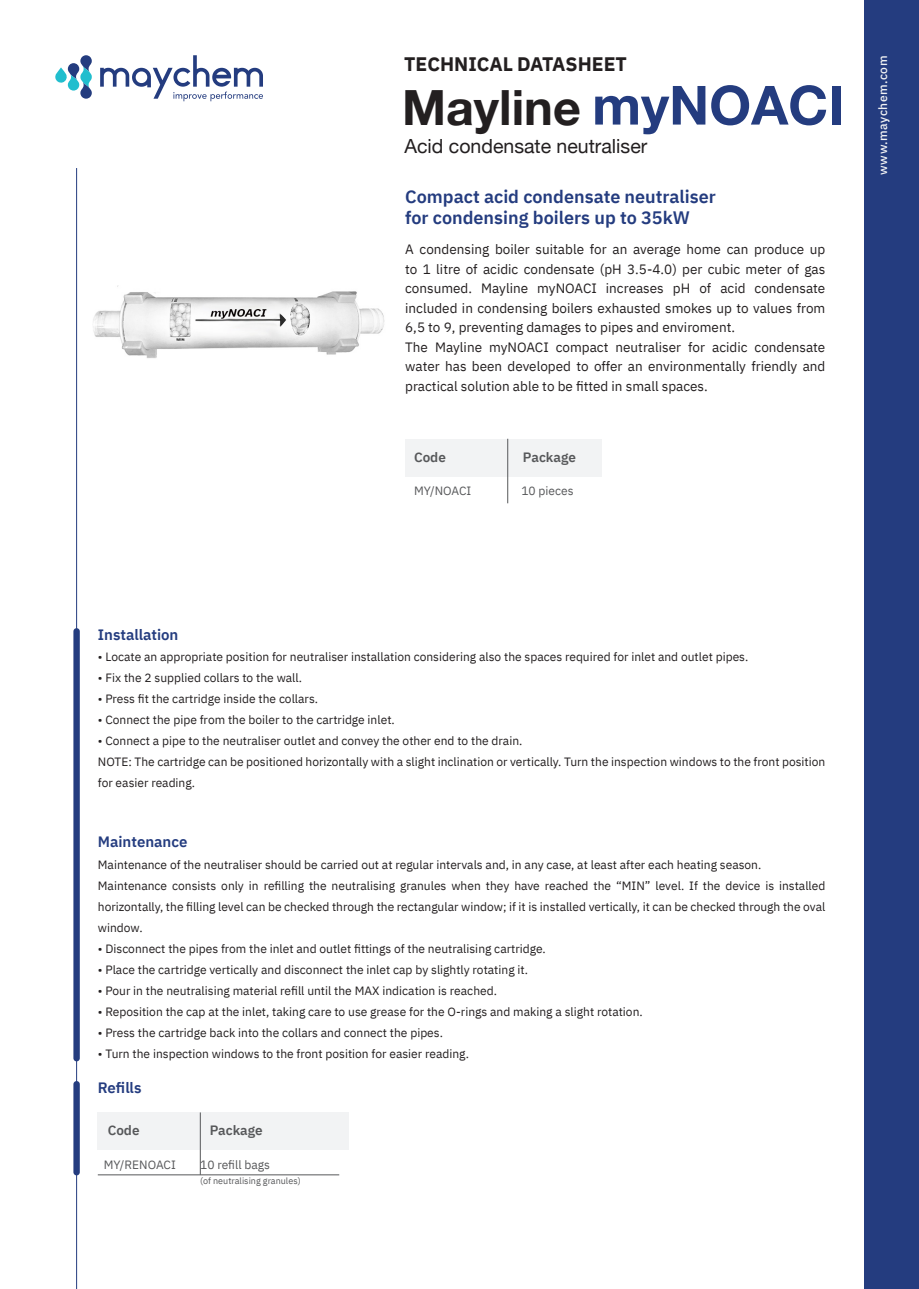
<style>
.page{position:relative;width:919px;height:1289px;background:#fff}
.page>*{position:absolute;margin:0;border:0;box-sizing:border-box;transform-origin:0 0}
.t1{font:700 48.6px "Helvetica Neue";color:#231f20}
.t2{font:19.5px "Helvetica Neue";color:#231f20}
.t3{font:700 19.5px "IBM Plex Sans";color:#231f20}
.t4{font:600 18px/21.6px "IBM Plex Sans";color:#243c7f}
.t5{font:600 15px "IBM Plex Sans";color:#243c7f}
.t6{font:13.5px/19.5px "IBM Plex Sans";color:#231f20}
.t7{font:600 13.5px "IBM Plex Sans";color:#57585a}
.t8{font:12px/21px "IBM Plex Sans";color:#231f20}
.t9{font:12px "IBM Plex Sans";color:#57585a}
.t10{font:500 12px "IBM Plex Sans";letter-spacing:.04em;color:#f2f3f4}
.t11{font:9px "IBM Plex Sans";color:#57585a}
.s1{font-size:54px;color:#243c7f}
</style>
<div class="page">
<hr style="left:76px;top:168px;width:1px;height:1120px;background:#243c7f">
<div style="left:864px;top:0;width:54px;height:1288px;background:#243c7f"></div>
<div style="left:73px;top:628px;width:7px;height:433px;background:#243c7f;border-radius:3px"></div>
<div style="left:73px;top:1081px;width:7px;height:94px;background:#243c7f;border-radius:3px"></div>
<img style="left:93px;top:285px;width:292px;height:73px">
<svg style="left:100px;top:55px;width:163px;height:46px"></svg>
<svg style="left:55px;top:55px;width:37px;height:44px"></svg>
<div style="left:405px;top:439px;width:196px;height:37px;background:#f2f3f4"></div>
<hr style="left:507px;top:439px;width:1px;height:64px;background:#57585a">
<div style="left:98px;top:1112px;width:251px;height:38px;background:#f2f3f4"></div>
<hr style="left:200px;top:1112px;width:1px;height:62px;background:#57585a">
<hr style="left:98px;top:1174px;width:241px;height:1px;background:#57585a">
<h2 class="t3" style="left:404px;top:48px;width:224px">TECHNICAL DATASHEET</h2>
<h1 class="t1" style="left:402px;top:77px;width:443px">Mayline <span class="s1">myNOACI</span></h1>
<h2 class="t2" style="left:404px;top:132px;width:244px">Acid condensate neutraliser</h2>
<h3 class="t4" style="left:405px;top:184px;width:312px">Compact acid condensate neutraliser for condensing boilers up to 35kW</h3>
<p class="t6" style="left:405px;top:238px;width:421px">A condensing boiler suitable for an average home can produce up to 1 litre of acidic condensate (pH 3.5-4.0) per cubic meter of gas consumed. Mayline myNOACI increases pH of acid condensate included in condensing boilers exhausted smokes up to values from 6,5 to 9, preventing damages to pipes and enviroment.<br>The Mayline myNOACI compact neutraliser for acidic condensate water has been developed to offer an environmentally friendly and practical solution able to be fitted in small spaces.</p>
<p class="t7" style="left:414px;top:446px;width:33px">Code</p>
<p class="t7" style="left:523px;top:446px;width:54px">Package</p>
<p class="t9" style="left:414px;top:482px;width:59px">MY/NOACI</p>
<p class="t9" style="left:521px;top:482px;width:54px">10 pieces</p>
<p class="t10" style="left:873px;top:175px;width:120px;rotate:-90deg">www.maychem.com</p>
<p class="t5" style="left:98px;top:622px;width:82px">Installation</p>
<p class="t8" style="left:98px;top:645px;width:652px">• Locate an appropriate position for neutraliser installation considering also the spaces required for inlet and outlet pipes.</p>
<p class="t8" style="left:98px;top:666px;width:206px">• Fix the 2 supplied collars to the wall.</p>
<p class="t8" style="left:98px;top:687px;width:222px">• Press fit the cartridge inside the collars.</p>
<p class="t8" style="left:98px;top:708px;width:298px">• Connect the pipe from the boiler to the cartridge inlet.</p>
<p class="t8" style="left:98px;top:729px;width:729px">• Connect a pipe to the neutraliser outlet and convey the other end to the drain.<br>NOTE: The cartridge can be positioned horizontally with a slight inclination or vertically. Turn the inspection windows to the front position for easier reading.</p>
<p class="t5" style="left:98px;top:829px;width:91px">Maintenance</p>
<p class="t8" style="left:98px;top:853px;width:729px">Maintenance of the neutraliser should be carried out at regular intervals and, in any case, at least after each heating season.<br>Maintenance consists only in refilling the neutralising granules when they have reached the “MIN” level. If the device is installed horizontally, the filling level can be checked through the rectangular window; if it is installed vertically, it can be checked through the oval window.</p>
<p class="t8" style="left:98px;top:937px;width:449px">• Disconnect the pipes from the inlet and outlet fittings of the neutralising cartridge.</p>
<p class="t8" style="left:98px;top:958px;width:431px">• Place the cartridge vertically and disconnect the inlet cap by slightly rotating it.</p>
<p class="t8" style="left:98px;top:979px;width:400px">• Pour in the neutralising material refill until the MAX indication is reached.</p>
<p class="t8" style="left:98px;top:1000px;width:546px">• Reposition the cap at the inlet, taking care to use grease for the O-rings and making a slight rotation.</p>
<p class="t8" style="left:98px;top:1021px;width:346px">• Press the cartridge back into the collars and connect the pipes.</p>
<p class="t8" style="left:98px;top:1042px;width:372px">• Turn the inspection windows to the front position for easier reading.</p>
<p class="t5" style="left:98px;top:1075px;width:45px">Refills</p>
<p class="t7" style="left:108px;top:1119px;width:33px">Code</p>
<p class="t7" style="left:210px;top:1119px;width:54px">Package</p>
<p class="t9" style="left:104px;top:1155px;width:73px">MY/RENOACI</p>
<p class="t9" style="left:200px;top:1155px;width:71px">10 refill bags</p>
<p class="t11" style="left:200px;top:1173px;width:102px">(of neutralising granules)</p>
</div>
